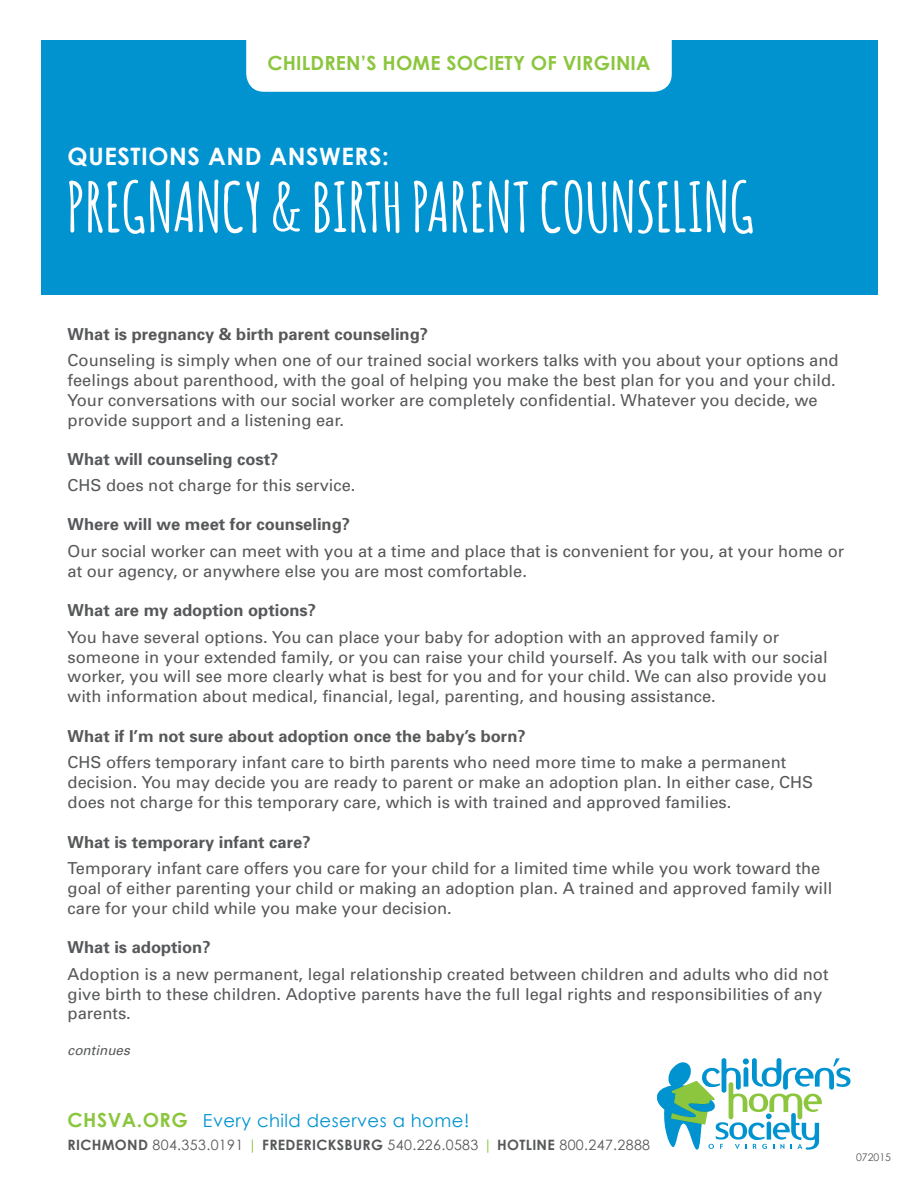
<style>
.page{position:relative;width:918px;height:1188px;background:#fff}
.page>*{position:absolute;margin:0;border:0;box-sizing:border-box;transform-origin:0 0}
.t1{font:700 67.5px "Amatic";letter-spacing:.025em;color:#fff}
.t2{font:700 24px "Century Gothic";letter-spacing:.025em;color:#fff}
.t3{font:700 19.5px "Century Gothic";letter-spacing:.01em;color:#8bc63e}
.t4{font:18px "Century Gothic";letter-spacing:.025em;color:#0093d0}
.t5{font:16.5px/19.8px "Univers";color:#57585a}
.t6{font:700 16.5px "Univers";color:#57585a}
.t7{font:14.25px "Century Gothic";letter-spacing:.025em;color:#57585a}
.t8{font:italic 13.5px "Univers";color:#57585a}
.t9{font:10.5px "Century Gothic";color:#57585a}
.s1{font-weight:700}
.s2{color:#8bc63e}
</style>
<div class="page">
<div style="left:41px;top:40px;width:837px;height:254px;background:#0093d0"></div>
<div style="left:246px;top:40px;width:426px;height:52px;background:#fff"></div>
<svg style="left:657px;top:1058px;width:194px;height:92px"></svg>
<p class="t3" style="left:267px;top:50px;width:385px">CHILDREN’S HOME SOCIETY OF VIRGINIA</p>
<h2 class="t2" style="left:68px;top:141px;width:323px">QUESTIONS AND ANSWERS:</h2>
<h1 class="t1" style="left:68px;top:159px;width:688px">PREGNANCY &amp; BIRTH PARENT COUNSELING</h1>
<p class="t6" style="left:68px;top:323px;width:362px">What is pregnancy &amp; birth parent counseling?</p>
<p class="t5" style="left:68px;top:350px;width:773px">Counseling is simply when one of our trained social workers talks with you about your options and feelings about parenthood, with the goal of helping you make the best plan for you and your child.<br>Your conversations with our social worker are completely confidential. Whatever you decide, we provide support and a listening ear.</p>
<p class="t6" style="left:68px;top:449px;width:212px">What will counseling cost?</p>
<p class="t5" style="left:68px;top:475px;width:289px">CHS does not charge for this service.</p>
<p class="t6" style="left:68px;top:514px;width:284px">Where will we meet for counseling?</p>
<p class="t5" style="left:68px;top:541px;width:778px">Our social worker can meet with you at a time and place that is convenient for you, at your home or at our agency, or anywhere else you are most comfortable.</p>
<p class="t6" style="left:68px;top:600px;width:250px">What are my adoption options?</p>
<p class="t5" style="left:68px;top:627px;width:762px">You have several options. You can place your baby for adoption with an approved family or someone in your extended family, or you can raise your child yourself. As you talk with our social worker, you will see more clearly what is best for you and for your child. We can also provide you with information about medical, financial, legal, parenting, and housing assistance.</p>
<p class="t6" style="left:68px;top:725px;width:460px">What if I’m not sure about adoption once the baby’s born?</p>
<p class="t5" style="left:68px;top:752px;width:747px">CHS offers temporary infant care to birth parents who need more time to make a permanent decision. You may decide you are ready to parent or make an adoption plan. In either case, CHS does not charge for this temporary care, which is with trained and approved families.</p>
<p class="t6" style="left:68px;top:831px;width:244px">What is temporary infant care?</p>
<p class="t5" style="left:68px;top:858px;width:766px">Temporary infant care offers you care for your child for a limited time while you work toward the goal of either parenting your child or making an adoption plan. A trained and approved family will care for your child while you make your decision.</p>
<p class="t6" style="left:68px;top:937px;width:145px">What is adoption?</p>
<p class="t5" style="left:68px;top:964px;width:762px">Adoption is a new permanent, legal relationship created between children and adults who did not give birth to these children. Adoptive parents have the full legal rights and responsibilities of any parents.</p>
<p class="t8" style="left:68px;top:1042px;width:64px">continues</p>
<p class="t3" style="left:68px;top:1108px;width:30px">CHSVA</p>
<p class="t3" style="left:137px;top:1108px;width:22px">.ORG</p>
<p class="t4" style="left:203px;top:1110px;width:268px">Every child deserves a home!</p>
<p class="t7" style="left:68px;top:1137px;width:584px"><span class="s1">RICHMOND</span> 804.353.0191 <span class="s2">|</span> <span class="s1">FREDERICKSBURG</span> 540.226.0583 <span class="s2">|</span> <span class="s1">HOTLINE</span> 800.247.2888</p>
<p class="t9" style="left:856px;top:1150px;width:36px">072015</p>
</div>
